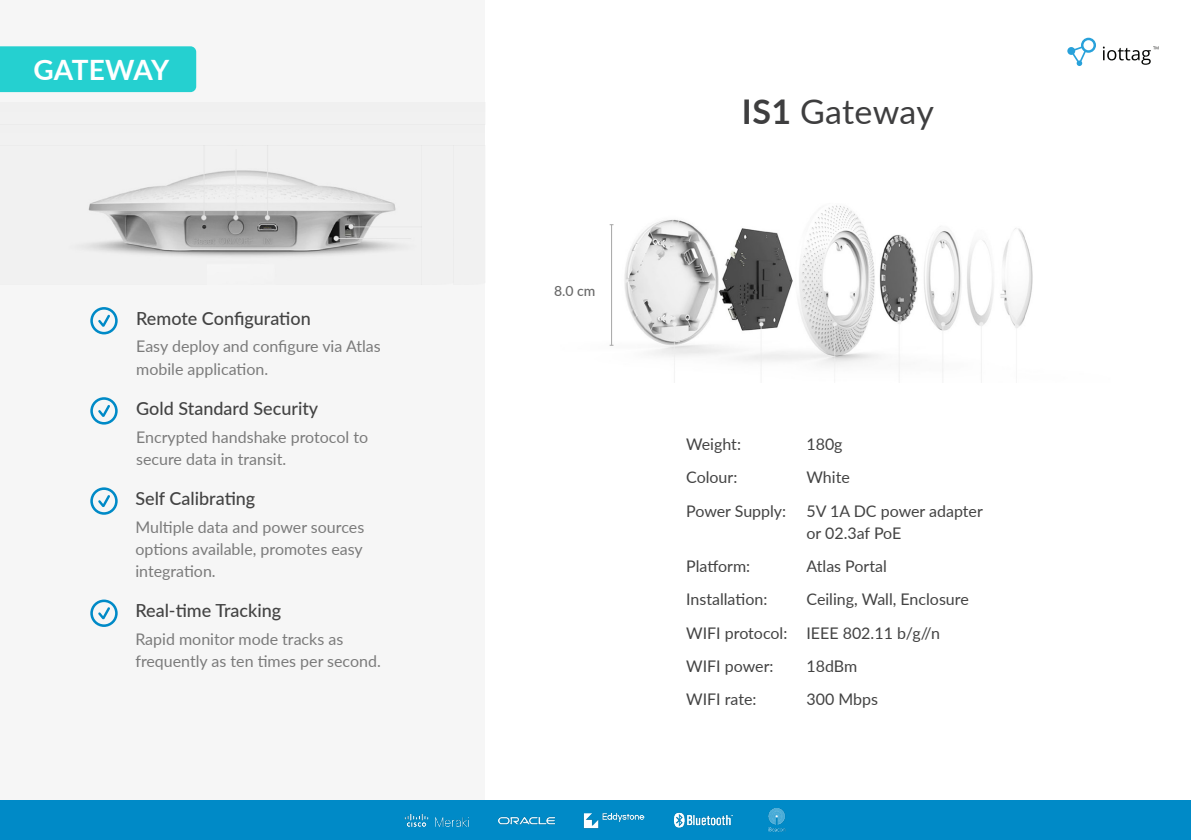
<style>
.page{position:relative;width:1191px;height:840px;background:#fff}
.page>*{position:absolute;margin:0;border:0;box-sizing:border-box;transform-origin:0 0}
.Hearder_2{font:34px "Lato";letter-spacing:.005em;color:#3e3e3f}
.Hearder_2-2{font:700 28px "Lato";letter-spacing:-.02em;color:#fff}
.t1{font:500 18px "Lato";color:#434343}
.t2{font:16px/22px "Lato";color:#7b7b7b}
.t3{font:16px/22px "Lato";color:#434343}
.t4{font:500 14px "Lato";color:#696969}
.s1{font-weight:700}
</style>
<div class="page">
<div style="left:0;top:0;width:485px;height:806px;background:#f6f6f6"></div>
<div style="left:0;top:800px;width:1191px;height:39px;background:#008ac7"></div>
<svg style="left:1067px;top:38px;width:29px;height:28px"></svg>
<svg style="left:1103px;top:46px;width:55px;height:19px"></svg>
<img style="left:499px;top:816px;width:55px;height:9px">
<img style="left:583px;top:812px;width:61px;height:17px">
<img style="left:675px;top:812px;width:58px;height:16px">
<img style="left:768px;top:808px;width:18px;height:23px">
<img style="left:404px;top:813px;width:65px;height:14px">
<svg style="left:90px;top:307px;width:28px;height:27px"></svg>
<svg style="left:90px;top:397px;width:28px;height:27px"></svg>
<svg style="left:90px;top:487px;width:28px;height:27px"></svg>
<svg style="left:90px;top:599px;width:28px;height:27px"></svg>
<img style="left:77px;top:146px;width:345px;height:111px">
<img style="left:609px;top:205px;width:424px;height:177px">
<hr style="left:611px;top:224px;width:1px;height:121px;background:#a6a6a6">
<div style="left:0;top:46px;width:196px;height:46px;background:#25d0d0"></div>
<p class="Hearder_2-2" style="left:34px;top:50px;width:137px">GATEWAY</p>
<p class="t1" style="left:136px;top:305px;width:176px">Remote Configuration</p>
<p class="t2" style="left:136px;top:335px;width:246px">Easy deploy and configure via Atlas mobile application.</p>
<p class="t1" style="left:136px;top:395px;width:183px">Gold Standard Security</p>
<p class="t2" style="left:136px;top:425px;width:233px">Encrypted handshake protocol to secure data in transit.</p>
<p class="t1" style="left:135px;top:485px;width:121px">Self Calibrating</p>
<p class="t2" style="left:135px;top:515px;width:230px;text-align:justify">Multiple data and power sources options available, promotes easy integration.</p>
<p class="t1" style="left:135px;top:597px;width:147px">Real-time Tracking</p>
<p class="t2" style="left:135px;top:627px;width:247px">Rapid monitor mode tracks as frequently as ten times per second.</p>
<p class="t4" style="left:554px;top:281px;width:43px">8.0 cm</p>
<p class="Hearder_2" style="left:742px;top:87px;width:193px"><span class="s1">IS1</span> Gateway</p>
<p class="t3" style="left:686px;top:432px;width:56px">Weight:</p>
<p class="t3" style="left:686px;top:465px;width:53px">Colour:</p>
<p class="t3" style="left:686px;top:498px;width:101px">Power Supply:</p>
<p class="t3" style="left:686px;top:554px;width:65px">Platform:</p>
<p class="t3" style="left:686px;top:587px;width:83px">Installation:</p>
<p class="t3" style="left:686px;top:621px;width:103px">WIFI protocol:</p>
<p class="t3" style="left:686px;top:654px;width:89px">WIFI power:</p>
<p class="t3" style="left:686px;top:687px;width:72px">WIFI rate:</p>
<p class="t3" style="left:806px;top:432px;width:38px">180g</p>
<p class="t3" style="left:806px;top:465px;width:45px">White</p>
<p class="t3" style="left:806px;top:498px;width:178px">5V 1A DC power adapter or 02.3af PoE</p>
<p class="t3" style="left:806px;top:554px;width:82px">Atlas Portal</p>
<p class="t3" style="left:806px;top:587px;width:164px">Ceiling, Wall, Enclosure</p>
<p class="t3" style="left:806px;top:621px;width:135px">IEEE 802.11 b/g//n</p>
<p class="t3" style="left:806px;top:654px;width:52px">18dBm</p>
<p class="t3" style="left:806px;top:687px;width:73px">300 Mbps</p>
</div>
